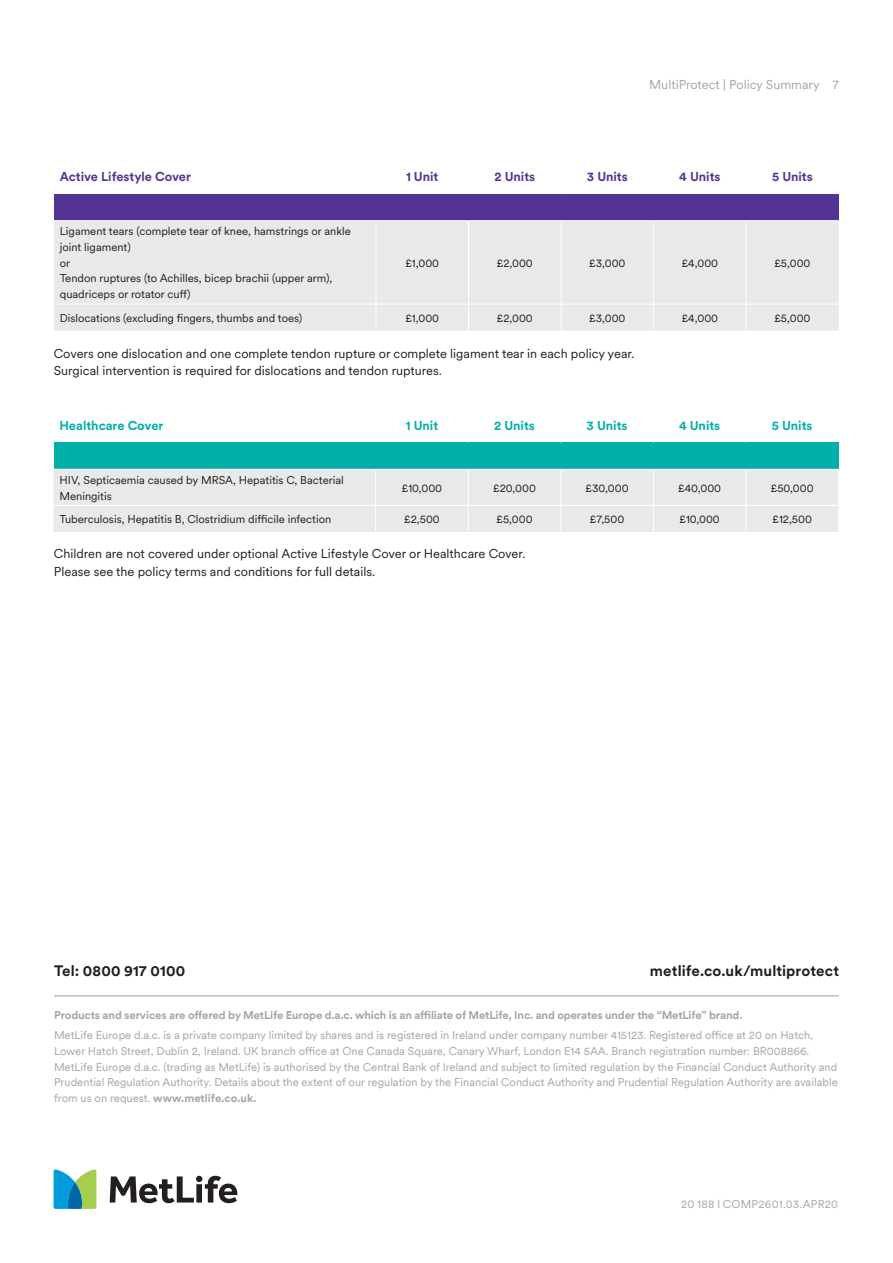
<style>
.page{position:relative;width:893px;height:1263px;background:#fff}
.page>*{position:absolute;margin:0;border:0;box-sizing:border-box;transform-origin:0 0}
.t1{font:700 15px "Met Life Circular";letter-spacing:.01em;color:#231f20}
.t2{font:12.75px/17.2px "Met Life Circular";color:#231f20}
.t3{font:700 12.75px "Met Life Circular";color:#553394}
.t4{font:700 12.75px "Met Life Circular";color:#00afa8}
.t5{font:12.75px "Met Life Circular";color:#a3a7a9}
.t6{font:11.25px/15.8px "Met Life Circular TT";color:#a3a7a9}
.t7{font:11.25px/15.8px "Met Life Circular";color:#231f20}
.t8{font:700 11.25px "Met Life Circular TT";letter-spacing:-.01em;color:#a3a7a9}
.t9{font:11.25px "Met Life Circular";letter-spacing:.015em;color:#a3a7a9}
.s1{font-weight:700}
</style>
<div class="page">
<hr style="left:54px;top:995px;width:785px;height:1px;background:#a3a7a9">
<div style="left:54px;top:194px;width:785px;height:27px;background:#553394"></div>
<div style="left:54px;top:221px;width:785px;height:110px;background:#e8e9ea"></div>
<hr style="left:468px;top:221px;width:1px;height:83px;background:#fff">
<hr style="left:561px;top:221px;width:1px;height:83px;background:#fff">
<hr style="left:653px;top:221px;width:1px;height:83px;background:#fff">
<hr style="left:746px;top:221px;width:1px;height:83px;background:#fff">
<hr style="left:376px;top:304px;width:93px;height:1px;background:#fff">
<hr style="left:469px;top:304px;width:92px;height:1px;background:#fff">
<svg style="left:468px;top:305px;width:1px;height:26px"></svg>
<hr style="left:561px;top:304px;width:93px;height:1px;background:#fff">
<svg style="left:561px;top:305px;width:1px;height:26px"></svg>
<hr style="left:654px;top:304px;width:92px;height:1px;background:#fff">
<svg style="left:653px;top:305px;width:1px;height:26px"></svg>
<hr style="left:746px;top:304px;width:93px;height:1px;background:#fff">
<svg style="left:746px;top:305px;width:1px;height:26px"></svg>
<hr style="left:54px;top:304px;width:322px;height:1px;background:#fff">
<hr style="left:376px;top:221px;width:1px;height:83px;background:#fff">
<svg style="left:376px;top:305px;width:1px;height:26px"></svg>
<hr style="left:54px;top:220px;width:322px;height:1px;background:#fff">
<hr style="left:376px;top:220px;width:93px;height:1px;background:#fff">
<hr style="left:469px;top:220px;width:92px;height:1px;background:#fff">
<hr style="left:561px;top:220px;width:93px;height:1px;background:#fff">
<hr style="left:654px;top:220px;width:92px;height:1px;background:#fff">
<hr style="left:746px;top:220px;width:93px;height:1px;background:#fff">
<svg style="left:54px;top:442px;width:784px;height:1px"></svg>
<div style="left:54px;top:443px;width:784px;height:26px;background:#00afa8"></div>
<div style="left:54px;top:470px;width:784px;height:62px;background:#e8e9ea"></div>
<hr style="left:468px;top:407px;width:1px;height:36px;background:#fff">
<hr style="left:560px;top:407px;width:1px;height:36px;background:#fff">
<hr style="left:653px;top:407px;width:1px;height:36px;background:#fff">
<hr style="left:745px;top:407px;width:1px;height:36px;background:#fff">
<hr style="left:468px;top:470px;width:1px;height:35px;background:#fff">
<hr style="left:560px;top:470px;width:1px;height:35px;background:#fff">
<hr style="left:653px;top:470px;width:1px;height:35px;background:#fff">
<hr style="left:745px;top:470px;width:1px;height:35px;background:#fff">
<hr style="left:376px;top:505px;width:92px;height:1px;background:#fff">
<hr style="left:468px;top:505px;width:93px;height:1px;background:#fff">
<svg style="left:468px;top:506px;width:1px;height:26px"></svg>
<hr style="left:561px;top:505px;width:92px;height:1px;background:#fff">
<svg style="left:560px;top:506px;width:1px;height:26px"></svg>
<hr style="left:653px;top:505px;width:93px;height:1px;background:#fff">
<svg style="left:653px;top:506px;width:1px;height:26px"></svg>
<hr style="left:746px;top:505px;width:92px;height:1px;background:#fff">
<svg style="left:745px;top:506px;width:1px;height:26px"></svg>
<hr style="left:54px;top:505px;width:322px;height:1px;background:#fff">
<hr style="left:375px;top:470px;width:1px;height:35px;background:#fff">
<svg style="left:375px;top:506px;width:1px;height:26px"></svg>
<svg style="left:110px;top:1176px;width:127px;height:27px"></svg>
<svg style="left:54px;top:1169px;width:42px;height:40px;background:#5ab1a5"></svg>
<p class="t5" style="left:649px;top:76px;width:191px">MultiProtect | Policy Summary 7</p>
<p class="t3" style="left:60px;top:168px;width:133px">Active Lifestyle Cover</p>
<p class="t3" style="left:406px;top:168px;width:34px">1 Unit</p>
<p class="t3" style="left:494px;top:168px;width:42px">2 Units</p>
<p class="t3" style="left:587px;top:168px;width:42px">3 Units</p>
<p class="t3" style="left:679px;top:168px;width:43px">4 Units</p>
<p class="t3" style="left:772px;top:168px;width:42px">5 Units</p>
<p class="t7" style="left:60px;top:223px;width:293px">Ligament tears (complete tear of knee, hamstrings or ankle joint ligament)<br>or<br>Tendon ruptures (to Achilles, bicep brachii (upper arm), quadriceps or rotator cuff)</p>
<p class="t7" style="left:405px;top:254px;width:35px">£1,000</p>
<p class="t7" style="left:497px;top:254px;width:38px">£2,000</p>
<p class="t7" style="left:589px;top:254px;width:38px">£3,000</p>
<p class="t7" style="left:682px;top:254px;width:38px">£4,000</p>
<p class="t7" style="left:774px;top:254px;width:38px">£5,000</p>
<p class="t7" style="left:60px;top:310px;width:244px">Dislocations (excluding fingers, thumbs and toes)</p>
<p class="t7" style="left:405px;top:310px;width:35px">£1,000</p>
<p class="t7" style="left:497px;top:310px;width:38px">£2,000</p>
<p class="t7" style="left:589px;top:310px;width:38px">£3,000</p>
<p class="t7" style="left:682px;top:310px;width:38px">£4,000</p>
<p class="t7" style="left:774px;top:310px;width:38px">£5,000</p>
<p class="t2" style="left:54px;top:344px;width:582px">Covers one dislocation and one complete tendon rupture or complete ligament tear in each policy year.<br>Surgical intervention is required for dislocations and tendon ruptures.</p>
<p class="t4" style="left:60px;top:417px;width:106px">Healthcare Cover</p>
<p class="t4" style="left:406px;top:417px;width:34px">1 Unit</p>
<p class="t4" style="left:494px;top:417px;width:42px">2 Units</p>
<p class="t4" style="left:587px;top:417px;width:42px">3 Units</p>
<p class="t4" style="left:679px;top:417px;width:43px">4 Units</p>
<p class="t4" style="left:772px;top:417px;width:42px">5 Units</p>
<p class="t7" style="left:60px;top:471px;width:286px">HIV, Septicaemia caused by MRSA, Hepatitis C, Bacterial<br>Meningitis</p>
<p class="t7" style="left:402px;top:479px;width:42px">£10,000</p>
<p class="t7" style="left:493px;top:479px;width:44px">£20,000</p>
<p class="t7" style="left:586px;top:479px;width:44px">£30,000</p>
<p class="t7" style="left:678px;top:479px;width:45px">£40,000</p>
<p class="t7" style="left:771px;top:479px;width:44px">£50,000</p>
<p class="t7" style="left:60px;top:511px;width:273px">Tuberculosis, Hepatitis B, Clostridium difficile infection</p>
<p class="t7" style="left:404px;top:511px;width:37px">£2,500</p>
<p class="t7" style="left:496px;top:511px;width:38px">£5,000</p>
<p class="t7" style="left:590px;top:511px;width:36px">£7,500</p>
<p class="t7" style="left:679px;top:511px;width:42px">£10,000</p>
<p class="t7" style="left:772px;top:511px;width:41px">£12,500</p>
<p class="t2" style="left:54px;top:545px;width:473px">Children are not covered under optional Active Lifestyle Cover or Healthcare Cover.<br>Please see the policy terms and conditions for full details.</p>
<p class="t1" style="left:54px;top:961px;width:133px">Tel: 0800 917 0100</p>
<p class="t1" style="left:650px;top:961px;width:191px">metlife.co.uk/multiprotect</p>
<p class="t8" style="left:54px;top:1007px;width:690px">Products and services are offered by MetLife Europe d.a.c. which is an affiliate of MetLife, Inc. and operates under the “MetLife” brand.</p>
<p class="t6" style="left:54px;top:1027px;width:785px">MetLife Europe d.a.c. is a private company limited by shares and is registered in Ireland under company number 415123. Registered office at 20 on Hatch, Lower Hatch Street, Dublin 2, Ireland. UK branch office at One Canada Square, Canary Wharf, London E14 5AA. Branch registration number: BR008866.<br>MetLife Europe d.a.c. (trading as MetLife) is authorised by the Central Bank of Ireland and subject to limited regulation by the Financial Conduct Authority and Prudential Regulation Authority. Details about the extent of our regulation by the Financial Conduct Authority and Prudential Regulation Authority are available from us on request. <span class="s1">www.metlife.co.uk.</span></p>
<p class="t9" style="left:681px;top:1196px;width:158px">20 188 l COMP2601.03.APR20</p>
</div>
